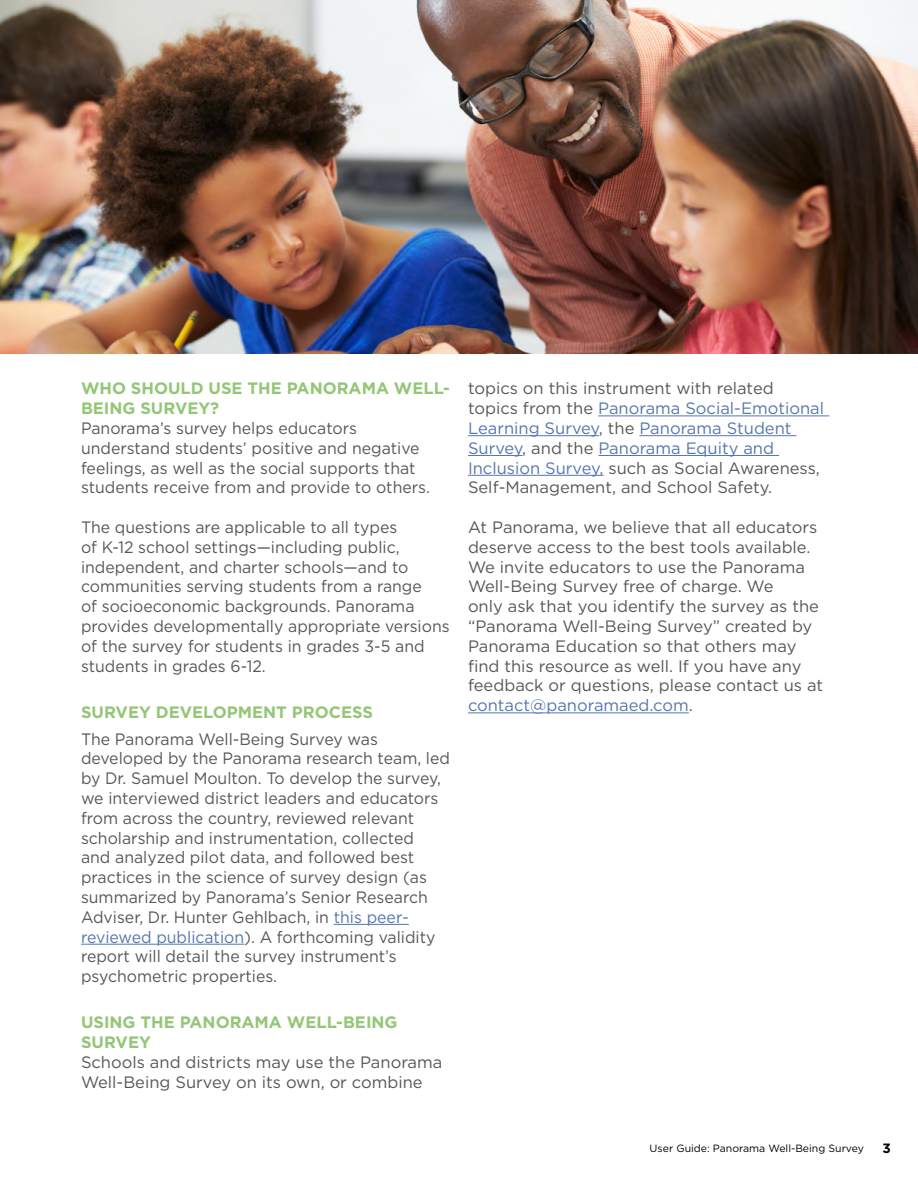
<style>
.page{position:relative;width:918px;height:1188px;background:#fff}
.page>*{position:absolute;margin:0;border:0;box-sizing:border-box;transform-origin:0 0}
.t1{font:16.5px/19.8px "Gotham";color:#575756;scale:.96 1}
.t2{font:16.5px/19.8px "Gotham";color:#575756}
.t3{font:700 16.5px/19.8px "Gotham";color:#93c676}
.t4{font:700 13.5px "Gotham";color:#000}
.t5{font:10.5px "Gotham";color:#000}
.s1{color:#5576af}
</style>
<div class="page">
<img style="left:0;top:0;width:918px;height:353px">
<hr style="left:334px;top:924px;width:75px;height:1px;background:#5576af">
<hr style="left:81px;top:944px;width:163px;height:1px;background:#5576af">
<hr style="left:598px;top:415px;width:231px;height:1px;background:#5576af">
<hr style="left:468px;top:435px;width:131px;height:1px;background:#5576af">
<hr style="left:639px;top:435px;width:158px;height:1px;background:#5576af">
<hr style="left:468px;top:455px;width:54px;height:1px;background:#5576af">
<hr style="left:598px;top:455px;width:181px;height:1px;background:#5576af">
<hr style="left:468px;top:475px;width:136px;height:1px;background:#5576af">
<hr style="left:468px;top:712px;width:221px;height:1px;background:#5576af">
<p class="t3" style="left:81px;top:379px;width:371px">WHO SHOULD USE THE PANORAMA WELL-<br>BEING SURVEY?</p>
<p class="t1" style="left:81px;top:418px;width:365px">Panorama’s survey helps educators understand students’ positive and negative feelings, as well as the social supports that students receive from and provide to others.</p>
<p class="t1" style="left:81px;top:517px;width:386px">The questions are applicable to all types<br>of K-12 school settings—including public, independent, and charter schools—and to communities serving students from a range<br>of socioeconomic backgrounds. Panorama provides developmentally appropriate versions of the survey for students in grades 3-5 and students in grades 6-12.</p>
<p class="t3" style="left:81px;top:702px;width:294px">SURVEY DEVELOPMENT PROCESS</p>
<p class="t1" style="left:81px;top:728px;width:386px">The Panorama Well-Being Survey was developed by the Panorama research team, led by Dr. Samuel Moulton. To develop the survey, we interviewed district leaders and educators from across the country, reviewed relevant scholarship and instrumentation, collected<br>and analyzed pilot data, and followed best practices in the science of survey design (as summarized by Panorama’s Senior Research Adviser, Dr. Hunter Gehlbach, in <span class="s1">this peer&shy;reviewed publication</span>). A forthcoming validity report will detail the survey instrument’s psychometric properties.</p>
<p class="t3" style="left:81px;top:1013px;width:318px">USING THE PANORAMA WELL-BEING<br>SURVEY</p>
<p class="t2" style="left:81px;top:1052px;width:363px">Schools and districts may use the Panorama<br>Well-Being Survey on its own, or combine</p>
<p class="t2" style="left:468px;top:378px;width:358px">topics on this instrument with related topics from the <span class="s1">Panorama Social-Emotional Learning Survey</span>, the <span class="s1">Panorama Student Survey</span>, and the <span class="s1">Panorama Equity and Inclusion Survey,</span> such as Social Awareness, Self-Management, and School Safety.</p>
<p class="t2" style="left:468px;top:517px;width:357px">At Panorama, we believe that all educators deserve access to the best tools available.<br>We invite educators to use the Panorama Well-Being Survey free of charge. We<br>only ask that you identify the survey as the “Panorama Well-Being Survey” created by Panorama Education so that others may find this resource as well. If you have any feedback or questions, please contact us at <span class="s1">contact@panoramaed.com</span>.</p>
<p class="t5" style="left:650px;top:1142px;width:216px">User Guide: Panorama Well-Being Survey</p>
<p class="t4" style="left:883px;top:1139px;width:10px">3</p>
</div>
